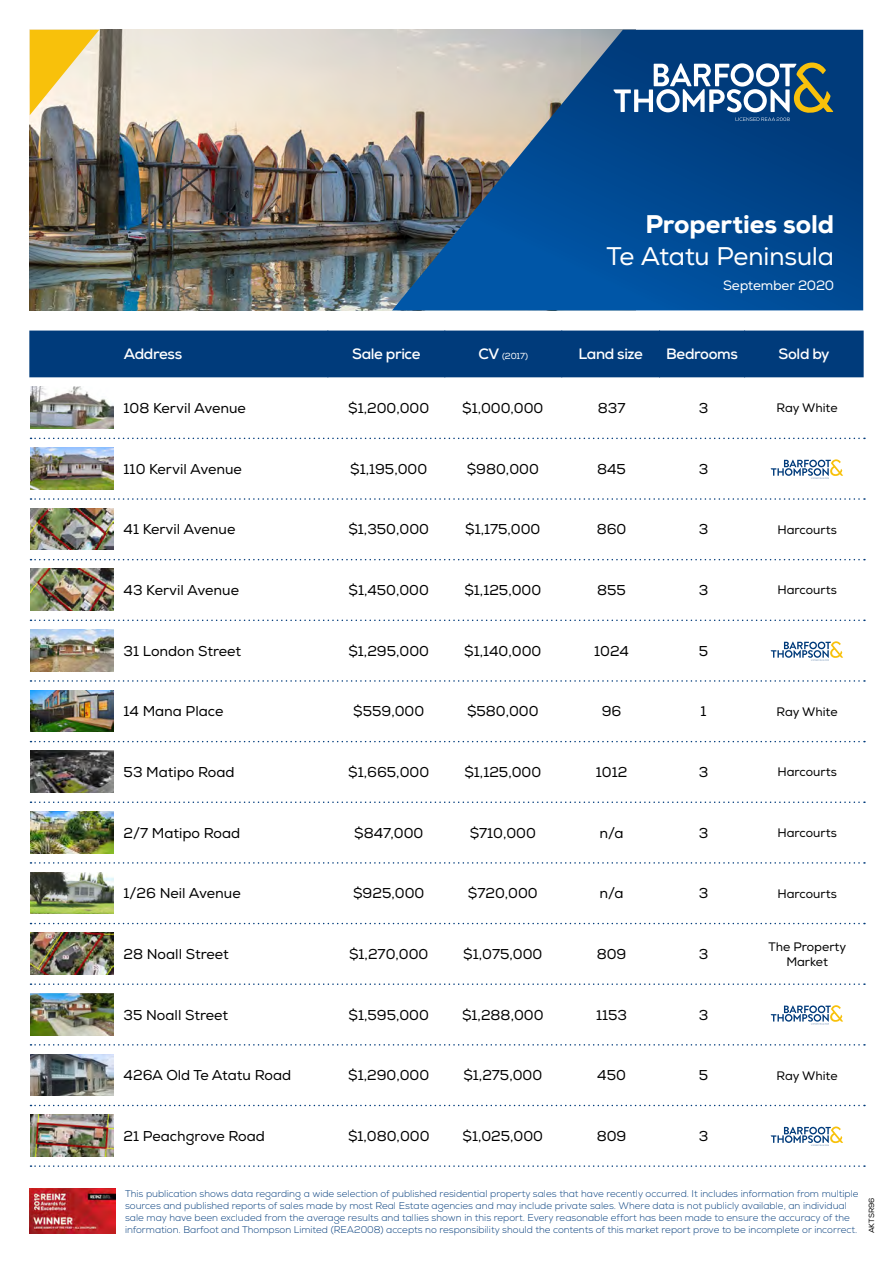
<style>
.page{position:relative;width:893px;height:1263px;background:#fff}
.page>*{position:absolute;margin:0;border:0;box-sizing:border-box;transform-origin:0 0}
.t1{font:25.5px "Nexa";letter-spacing:-.01em;color:#fff}
.t2{font:800 25.5px "Nexa";color:#fff}
.t3{font:700 15px "Nexa";letter-spacing:-.025em;color:#fff}
.t4{font:14.25px "Nexa";color:#000}
.t5{font:13.5px "Nexa";letter-spacing:-.015em;color:#fff}
.t6{font:12.3px/15px "Nexa";color:#000;text-align:center}
.t7{font:300 9.75px/12px "Nexa";color:#003b7b}
.t8{font:8.7px "Nexa";color:#fff}
.t9{font:7.5px "Nexa";color:#000}
.s1{font-weight:700;font-size:15px}
</style>
<div class="page">
<img style="left:30px;top:30px;width:362px;height:280px">
<svg style="left:30px;top:30px;width:69px;height:85px;background:#f1d271"></svg>
<svg style="left:392px;top:30px;width:471px;height:280px;background:#2e6294"></svg>
<svg style="left:613px;top:63px;width:220px;height:58px"></svg>
<div style="left:29px;top:331px;width:835px;height:46px;background:#003b7b"></div>
<hr style="left:328px;top:331px;width:1px;height:46px;background:#003b7b">
<hr style="left:445px;top:331px;width:1px;height:46px;background:#003b7b">
<hr style="left:561px;top:331px;width:1px;height:46px;background:#003b7b">
<hr style="left:659px;top:331px;width:1px;height:46px;background:#003b7b">
<hr style="left:744px;top:331px;width:1px;height:46px;background:#003b7b">
<img style="left:30px;top:1188px;width:85px;height:45px">
<svg style="left:31px;top:438px;width:834px;height:1px"></svg>
<img style="left:31px;top:387px;width:82px;height:42px">
<svg style="left:771px;top:459px;width:72px;height:20px"></svg>
<svg style="left:31px;top:498px;width:834px;height:2px"></svg>
<img style="left:31px;top:448px;width:82px;height:41px">
<svg style="left:31px;top:559px;width:834px;height:1px"></svg>
<img style="left:31px;top:508px;width:82px;height:42px">
<svg style="left:31px;top:619px;width:834px;height:2px"></svg>
<img style="left:31px;top:569px;width:82px;height:42px">
<svg style="left:771px;top:641px;width:72px;height:20px"></svg>
<svg style="left:31px;top:680px;width:834px;height:2px"></svg>
<img style="left:31px;top:629px;width:82px;height:42px">
<svg style="left:31px;top:741px;width:834px;height:1px"></svg>
<img style="left:31px;top:690px;width:82px;height:42px">
<svg style="left:31px;top:801px;width:834px;height:2px"></svg>
<img style="left:31px;top:751px;width:82px;height:41px">
<svg style="left:31px;top:862px;width:834px;height:2px"></svg>
<img style="left:31px;top:811px;width:82px;height:42px">
<svg style="left:31px;top:923px;width:834px;height:1px"></svg>
<img style="left:31px;top:872px;width:82px;height:42px">
<svg style="left:31px;top:983px;width:834px;height:2px"></svg>
<img style="left:31px;top:933px;width:82px;height:41px">
<svg style="left:771px;top:1005px;width:72px;height:19px"></svg>
<svg style="left:31px;top:1044px;width:834px;height:1px"></svg>
<img style="left:31px;top:993px;width:82px;height:42px">
<svg style="left:31px;top:1105px;width:834px;height:1px"></svg>
<img style="left:31px;top:1054px;width:82px;height:42px">
<svg style="left:771px;top:1126px;width:72px;height:20px"></svg>
<svg style="left:31px;top:1165px;width:834px;height:2px"></svg>
<img style="left:31px;top:1115px;width:82px;height:41px">
<h1 class="t2" style="left:645px;top:208px;width:190px">Properties sold</h1>
<h1 class="t1" style="left:606px;top:241px;width:229px">Te Atatu Peninsula</h1>
<h3 class="t5" style="left:723px;top:277px;width:113px">September 2020</h3>
<h2 class="t3" style="left:124px;top:344px;width:60px">Address</h2>
<h2 class="t3" style="left:352px;top:344px;width:70px">Sale price</h2>
<p class="t8" style="left:478px;top:350px;width:51px"><span class="s1">CV</span> (2017)</p>
<h2 class="t3" style="left:578px;top:344px;width:66px">Land size</h2>
<h2 class="t3" style="left:666px;top:344px;width:73px">Bedrooms</h2>
<h2 class="t3" style="left:779px;top:344px;width:53px">Sold by</h2>
<h3 class="t4" style="left:124px;top:400px;width:124px">108 Kervil Avenue</h3>
<h3 class="t4" style="left:348px;top:400px;width:83px">$1,200,000</h3>
<h3 class="t4" style="left:462px;top:400px;width:83px">$1,000,000</h3>
<h3 class="t4" style="left:598px;top:400px;width:29px">837</h3>
<h3 class="t4" style="left:699px;top:400px;width:11px">3</h3>
<p class="t6" style="left:776px;top:401px;width:63px">Ray White</p>
<h3 class="t4" style="left:124px;top:460px;width:120px">110 Kervil Avenue</h3>
<h3 class="t4" style="left:350px;top:460px;width:79px">$1,195,000</h3>
<h3 class="t4" style="left:467px;top:460px;width:74px">$980,000</h3>
<h3 class="t4" style="left:597px;top:460px;width:30px">845</h3>
<h3 class="t4" style="left:699px;top:460px;width:11px">3</h3>
<h3 class="t4" style="left:124px;top:521px;width:113px">41 Kervil Avenue</h3>
<h3 class="t4" style="left:348px;top:521px;width:82px">$1,350,000</h3>
<h3 class="t4" style="left:465px;top:521px;width:77px">$1,175,000</h3>
<h3 class="t4" style="left:597px;top:521px;width:31px">860</h3>
<h3 class="t4" style="left:699px;top:521px;width:11px">3</h3>
<p class="t6" style="left:777px;top:522px;width:61px">Harcourts</p>
<h3 class="t4" style="left:124px;top:582px;width:117px">43 Kervil Avenue</h3>
<h3 class="t4" style="left:348px;top:582px;width:82px">$1,450,000</h3>
<h3 class="t4" style="left:464px;top:582px;width:78px">$1,125,000</h3>
<h3 class="t4" style="left:597px;top:582px;width:30px">855</h3>
<h3 class="t4" style="left:699px;top:582px;width:11px">3</h3>
<p class="t6" style="left:777px;top:583px;width:61px">Harcourts</p>
<h3 class="t4" style="left:124px;top:642px;width:119px">31 London Street</h3>
<h3 class="t4" style="left:348px;top:642px;width:82px">$1,295,000</h3>
<h3 class="t4" style="left:464px;top:642px;width:79px">$1,140,000</h3>
<h3 class="t4" style="left:594px;top:642px;width:36px">1024</h3>
<h3 class="t4" style="left:699px;top:642px;width:11px">5</h3>
<h3 class="t4" style="left:124px;top:703px;width:101px">14 Mana Place</h3>
<h3 class="t4" style="left:353px;top:703px;width:72px">$559,000</h3>
<h3 class="t4" style="left:467px;top:703px;width:73px">$580,000</h3>
<h3 class="t4" style="left:602px;top:703px;width:21px">96</h3>
<h3 class="t4" style="left:701px;top:703px;width:8px">1</h3>
<p class="t6" style="left:776px;top:704px;width:63px">Ray White</p>
<h3 class="t4" style="left:124px;top:764px;width:112px">53 Matipo Road</h3>
<h3 class="t4" style="left:348px;top:764px;width:82px">$1,665,000</h3>
<h3 class="t4" style="left:464px;top:764px;width:78px">$1,125,000</h3>
<h3 class="t4" style="left:596px;top:764px;width:33px">1012</h3>
<h3 class="t4" style="left:699px;top:764px;width:11px">3</h3>
<p class="t6" style="left:777px;top:765px;width:61px">Harcourts</p>
<h3 class="t4" style="left:124px;top:824px;width:118px">2/7 Matipo Road</h3>
<h3 class="t4" style="left:354px;top:824px;width:71px">$847,000</h3>
<h3 class="t4" style="left:470px;top:824px;width:68px">$710,000</h3>
<h3 class="t4" style="left:599px;top:824px;width:26px">n/a</h3>
<h3 class="t4" style="left:699px;top:824px;width:11px">3</h3>
<p class="t6" style="left:777px;top:825px;width:61px">Harcourts</p>
<h3 class="t4" style="left:124px;top:885px;width:119px">1/26 Neil Avenue</h3>
<h3 class="t4" style="left:353px;top:885px;width:73px">$925,000</h3>
<h3 class="t4" style="left:468px;top:885px;width:71px">$720,000</h3>
<h3 class="t4" style="left:599px;top:885px;width:26px">n/a</h3>
<h3 class="t4" style="left:699px;top:885px;width:11px">3</h3>
<p class="t6" style="left:777px;top:886px;width:61px">Harcourts</p>
<h3 class="t4" style="left:124px;top:945px;width:107px">28 Noall Street</h3>
<h3 class="t4" style="left:349px;top:945px;width:81px">$1,270,000</h3>
<h3 class="t4" style="left:463px;top:945px;width:81px">$1,075,000</h3>
<h3 class="t4" style="left:597px;top:945px;width:31px">809</h3>
<p class="t6" style="left:768px;top:939px;width:79px">The Property<br>Market</p>
<h3 class="t4" style="left:699px;top:945px;width:11px">3</h3>
<h3 class="t4" style="left:124px;top:1006px;width:106px">35 Noall Street</h3>
<h3 class="t4" style="left:349px;top:1006px;width:82px">$1,595,000</h3>
<h3 class="t4" style="left:462px;top:1006px;width:83px">$1,288,000</h3>
<h3 class="t4" style="left:596px;top:1006px;width:32px">1153</h3>
<h3 class="t4" style="left:699px;top:1006px;width:11px">3</h3>
<h3 class="t4" style="left:124px;top:1067px;width:169px">426A Old Te Atatu Road</h3>
<h3 class="t4" style="left:348px;top:1067px;width:83px">$1,290,000</h3>
<h3 class="t4" style="left:463px;top:1067px;width:80px">$1,275,000</h3>
<h3 class="t4" style="left:597px;top:1067px;width:30px">450</h3>
<h3 class="t4" style="left:699px;top:1067px;width:11px">5</h3>
<p class="t6" style="left:776px;top:1068px;width:63px">Ray White</p>
<h3 class="t4" style="left:124px;top:1127px;width:143px">21 Peachgrove Road</h3>
<h3 class="t4" style="left:348px;top:1127px;width:83px">$1,080,000</h3>
<h3 class="t4" style="left:462px;top:1127px;width:82px">$1,025,000</h3>
<h3 class="t4" style="left:597px;top:1127px;width:31px">809</h3>
<h3 class="t4" style="left:699px;top:1127px;width:11px">3</h3>
<p class="t7" style="left:125px;top:1188px;width:735px">This publication shows data regarding a wide selection of published residential property sales that have recently occurred. It includes information from multiple sources and published reports of sales made by most Real Estate agencies and may include private sales. Where data is not publicly available, an individual sale may have been excluded from the average results and tallies shown in this report. Every reasonable effort has been made to ensure the accuracy of the information. Barfoot and Thompson Limited (REA2008) accepts no responsibility should the contents of this market report prove to be incomplete or incorrect.</p>
<p class="t9" style="left:867px;top:1233px;width:37px;rotate:-90deg">AKTSR96</p>
</div>
